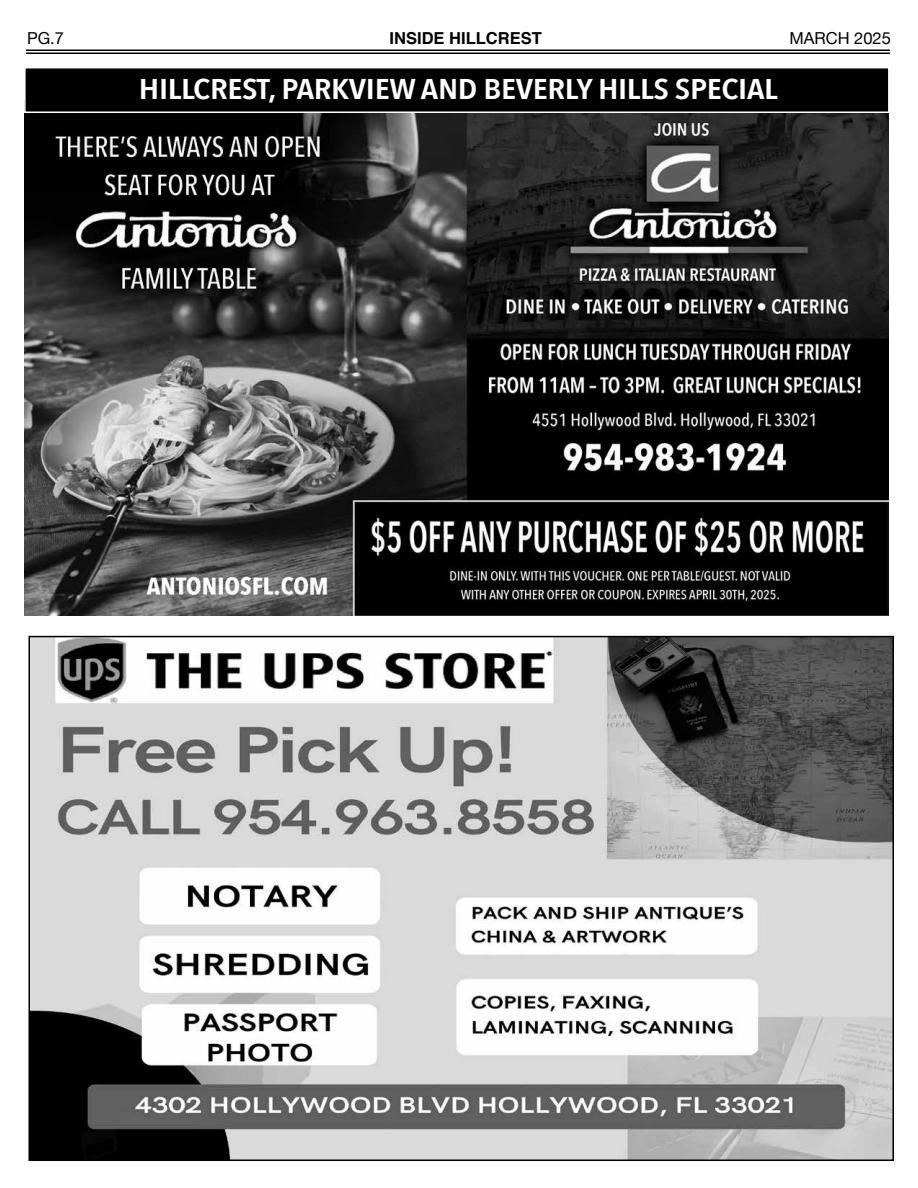
<style>
.page{position:relative;width:918px;height:1188px;background:#fff}
.page>*{position:absolute;margin:0;border:0;box-sizing:border-box;transform-origin:0 0}
.t1{font:600 28.5px "Avenir Next Condensed";letter-spacing:-.01em;color:#fff;scale:1.21 1}
.t2{font:700 16.5px "Helvetica";color:#000}
.t3{font:16.5px "Helvetica Neue";color:#000}
</style>
<div class="page">
<hr style="left:26px;top:50px;width:864px;height:1px;background:#000">
<hr style="left:26px;top:53px;width:864px;height:1px;background:#000">
<img style="left:31px;top:639px;width:860px;height:519px">
<img style="left:25px;top:113px;width:864px;height:503px">
<div style="left:25px;top:68px;width:864px;height:44px;background:#000"></div>
<div style="left:24px;top:67px;width:866px;height:46px;border:2px solid #fff"></div>
<p class="t3" style="left:27px;top:27px;width:38px">PG.7</p>
<p class="t2" style="left:390px;top:25px;width:154px">INSIDE HILLCREST</p>
<p class="t3" style="left:790px;top:27px;width:103px">MARCH 2025</p>
<p class="t1" style="left:139px;top:65px;width:529px">HILLCREST, PARKVIEW AND BEVERLY HILLS SPECIAL</p>
</div>
